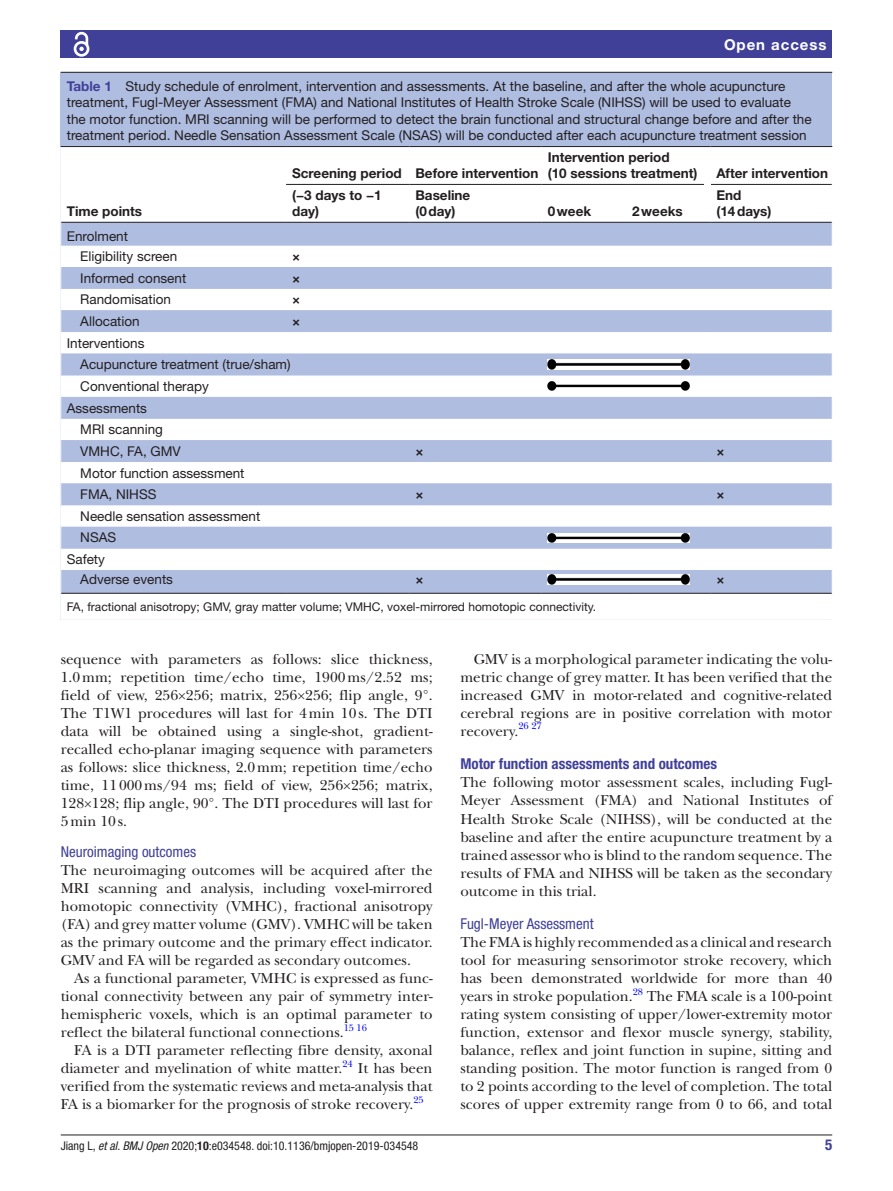
<style>
.page{position:relative;width:893px;height:1191px;background:#fff}
.page>*{position:absolute;margin:0;border:0;box-sizing:border-box;transform-origin:0 0}
.t1{font:15px/18px "New Baskerville";color:#231f20;text-align:justify}
.t2{font:condensed 15px "Helvetica Neue LT Std";color:#414099}
.t3{font:700 condensed 15px "Helvetica Neue LT Std";color:#414099}
.t4{font:700 15px "Helvetica Neue LT Std";letter-spacing:.065em;color:#fff}
.t5{font:13.5px/16.5px "Helvetica Neue LT Std";color:#231f20}
.t6{font:700 13.5px/16.2px "Helvetica Neue LT Std";color:#231f20}
.t7{font:12px "Helvetica Neue LT Std";color:#231f20}
.t8{font:condensed 12px "Helvetica Neue LT Std";color:#231f20}
.t9{font:9.9px "New Baskerville";color:#00f}
.s1{font-weight:700;color:#414099}
.s2{font-style:italic}
.s3{font-weight:700}
</style>
<div class="page">
<hr style="left:61px;top:1134px;width:771px;height:1px;background:#231f20">
<div style="left:61px;top:31px;width:771px;height:27px;background:#414099"></div>
<svg style="left:73px;top:31px;width:17px;height:26px"></svg>
<div style="left:61px;top:73px;width:771px;height:547px;background:#afbde1"></div>
<hr style="left:61px;top:72px;width:771px;height:1px;background:#231f20">
<div style="left:61px;top:147px;width:771px;height:473px;background:#fff"></div>
<svg style="left:61px;top:223px;width:771px;height:370px"></svg>
<hr style="left:61px;top:222px;width:225px;height:1px;background:#231f20">
<hr style="left:61px;top:146px;width:225px;height:1px;background:#231f20">
<hr style="left:286px;top:146px;width:123px;height:1px;background:#231f20">
<hr style="left:409px;top:146px;width:133px;height:1px;background:#231f20">
<hr style="left:542px;top:146px;width:84px;height:1px;background:#231f20">
<hr style="left:626px;top:146px;width:84px;height:1px;background:#231f20">
<hr style="left:710px;top:146px;width:122px;height:1px;background:#231f20">
<hr style="left:286px;top:184px;width:123px;height:1px;background:#231f20">
<hr style="left:286px;top:222px;width:123px;height:1px;background:#231f20">
<hr style="left:409px;top:184px;width:133px;height:1px;background:#231f20">
<hr style="left:409px;top:222px;width:133px;height:1px;background:#231f20">
<hr style="left:542px;top:184px;width:84px;height:1px;background:#231f20">
<hr style="left:542px;top:222px;width:84px;height:1px;background:#231f20">
<hr style="left:626px;top:184px;width:84px;height:1px;background:#231f20">
<hr style="left:626px;top:222px;width:84px;height:1px;background:#231f20">
<hr style="left:710px;top:184px;width:122px;height:1px;background:#231f20">
<hr style="left:710px;top:222px;width:122px;height:1px;background:#231f20">
<hr style="left:286px;top:593px;width:123px;height:1px;background:#231f20">
<hr style="left:409px;top:593px;width:133px;height:1px;background:#231f20">
<hr style="left:542px;top:593px;width:84px;height:1px;background:#231f20">
<hr style="left:626px;top:593px;width:84px;height:1px;background:#231f20">
<hr style="left:710px;top:593px;width:122px;height:1px;background:#231f20">
<hr style="left:61px;top:593px;width:225px;height:1px;background:#231f20">
<svg style="left:60px;top:222px;width:1px;height:398px"></svg>
<img style="left:548px;top:360px;width:142px;height:9px">
<img style="left:548px;top:381px;width:142px;height:10px">
<img style="left:548px;top:533px;width:142px;height:9px">
<img style="left:548px;top:575px;width:142px;height:9px">
<hr style="left:67px;top:610px;width:765px;height:1px;background:#fff">
<svg style="left:704px;top:182px;width:6px;height:5px"></svg>
<p class="t4" style="left:724px;top:35px;width:104px">Open access</p>
<p class="t5" style="left:67px;top:77px;width:746px"><span class="s1">Table 1</span> Study schedule of enrolment, intervention and assessments. At the baseline, and after the whole acupuncture treatment, Fugl-Meyer Assessment (FMA) and National Institutes of Health Stroke Scale (NIHSS) will be used to evaluate the motor function. MRI scanning will be performed to detect the brain functional and structural change before and after the treatment period. Needle Sensation Assessment Scale (NSAS) will be conducted after each acupuncture treatment session</p>
<p class="t6" style="left:67px;top:203px;width:77px">Time points</p>
<p class="t5" style="left:80px;top:226px;width:98px;line-height:20.1px;text-indent:-14px">Enrolment<br>Eligibility screen</p>
<p class="t6" style="left:292px;top:165px;width:248px">Screening period Before intervention</p>
<p class="t6" style="left:292px;top:187px;width:91px">(−3 days to −1 day)</p>
<p class="t6" style="left:415px;top:187px;width:56px">Baseline (0day)</p>
<p class="t6" style="left:548px;top:149px;width:151px">Intervention period<br>(10 sessions treatment)</p>
<p class="t6" style="left:548px;top:203px;width:45px">0week</p>
<p class="t6" style="left:632px;top:203px;width:52px">2weeks</p>
<p class="t6" style="left:292px;top:248px;width:10px">×</p>
<p class="t6" style="left:716px;top:165px;width:113px">After intervention</p>
<p class="t6" style="left:716px;top:187px;width:56px">End (14days)</p>
<p class="t5" style="left:80px;top:269px;width:108px">Informed consent</p>
<p class="t6" style="left:292px;top:269px;width:10px">×</p>
<p class="t5" style="left:80px;top:291px;width:92px">Randomisation</p>
<p class="t6" style="left:292px;top:291px;width:10px">×</p>
<p class="t5" style="left:80px;top:313px;width:61px">Allocation</p>
<p class="t6" style="left:292px;top:313px;width:10px">×</p>
<p class="t5" style="left:67px;top:334px;width:79px">Interventions</p>
<p class="t5" style="left:80px;top:356px;width:212px">Acupuncture treatment (true/sham)</p>
<p class="t5" style="left:80px;top:378px;width:130px">Conventional therapy</p>
<p class="t5" style="left:67px;top:399px;width:82px">Assessments</p>
<p class="t5" style="left:80px;top:421px;width:84px">MRI scanning</p>
<p class="t5" style="left:80px;top:442px;width:102px">VMHC, FA, GMV</p>
<p class="t6" style="left:415px;top:443px;width:10px">×</p>
<p class="t6" style="left:716px;top:443px;width:10px">×</p>
<p class="t5" style="left:80px;top:462px;width:166px;line-height:21.6px">Motor function assessment<br>FMA, NIHSS</p>
<p class="t6" style="left:415px;top:486px;width:10px">×</p>
<p class="t6" style="left:716px;top:486px;width:10px">×</p>
<p class="t5" style="left:80px;top:507px;width:182px">Needle sensation assessment</p>
<p class="t5" style="left:80px;top:529px;width:37px">NSAS</p>
<p class="t5" style="left:67px;top:551px;width:40px">Safety</p>
<p class="t5" style="left:80px;top:571px;width:94px">Adverse events</p>
<p class="t6" style="left:415px;top:571px;width:10px">×</p>
<p class="t6" style="left:716px;top:571px;width:10px">×</p>
<p class="t7" style="left:67px;top:599px;width:531px">FA, fractional anisotropy; GMV, gray matter volume; VMHC, voxel-mirrored homotopic connectivity.</p>
<p class="t1" style="left:61px;top:650px;width:373px">sequence with parameters as follows: slice thickness, 1.0mm; repetition time/echo time, 1900ms/2.52 ms; field of view, 256×256; matrix, 256×256; flip angle, 9°.<br>The T1W1 procedures will last for 4min 10s. The DTI data will be obtained using a single-shot, gradient&shy;recalled echo-planar imaging sequence with parameters as follows: slice thickness, 2.0mm; repetition time/echo time, 11000ms/94 ms; field of view, 256×256; matrix, 128×128; flip angle, 90°. The DTI procedures will last for 5min 10s.</p>
<p class="t2" style="left:61px;top:843px;width:137px">Neuroimaging outcomes</p>
<p class="t1" style="left:61px;top:861px;width:373px">The neuroimaging outcomes will be acquired after the MRI scanning and analysis, including voxel-mirrored homotopic connectivity (VMHC), fractional anisotropy (FA) and grey matter volume (GMV). VMHC will be taken as the primary outcome and the primary effect indicator.<br>GMV and FA will be regarded as secondary outcomes.</p>
<p class="t1" style="left:61px;top:969px;width:373px;text-indent:14px">As a functional parameter, VMHC is expressed as func&shy;tional connectivity between any pair of symmetry inter&shy;hemispheric voxels, which is an optimal parameter to reflect the bilateral functional connections.</p>
<p class="t9" style="left:344px;top:1021px;width:25px">15 16</p>
<p class="t1" style="left:61px;top:1041px;width:373px;text-indent:14px">FA is a DTI parameter reflecting fibre density, axonal diameter and myelination of white matter.</p>
<p class="t9" style="left:342px;top:1057px;width:12px">24</p>
<p class="t1" style="left:61px;top:1059px;width:373px;text-indent:297px">It has been verified from the systematic reviews and meta-analysis that FA is a biomarker for the prognosis of stroke recovery.</p>
<p class="t9" style="left:413px;top:1093px;width:12px">25</p>
<p class="t1" style="left:460px;top:650px;width:373px;text-indent:14px">GMV is a morphological parameter indicating the volu&shy;metric change of grey matter. It has been verified that the increased GMV in motor-related and cognitive-related cerebral regions are in positive correlation with motor recovery.</p>
<p class="t9" style="left:518px;top:720px;width:25px">26 27</p>
<p class="t3" style="left:460px;top:755px;width:258px">Motor function assessments and outcomes</p>
<p class="t1" style="left:460px;top:773px;width:373px">The following motor assessment scales, including Fugl-Meyer Assessment (FMA) and National Institutes of Health Stroke Scale (NIHSS), will be conducted at the baseline and after the entire acupuncture treatment by a trained assessor who is blind to the random sequence. The results of FMA and NIHSS will be taken as the secondary outcome in this trial.</p>
<p class="t2" style="left:460px;top:915px;width:135px">Fugl-Meyer Assessment</p>
<p class="t1" style="left:460px;top:933px;width:373px">The FMA is highly recommended as a clinical and research tool for measuring sensorimotor stroke recovery, which has been demonstrated worldwide for more than 40 years in stroke population.</p>
<p class="t9" style="left:633px;top:985px;width:12px">28</p>
<p class="t1" style="left:460px;top:987px;width:373px;text-indent:186px">The FMA scale is a 100-point rating system consisting of upper/lower-extremity motor function, extensor and flexor muscle synergy, stability, balance, reflex and joint function in supine, sitting and standing position. The motor function is ranged from 0 to 2 points according to the level of completion. The total scores of upper extremity range from 0 to 66, and total</p>
<p class="t8" style="left:61px;top:1138px;width:359px">Jiang L, <span class="s2">et al</span>. <span class="s2">BMJ Open</span> 2020;<span class="s3">10</span>:e034548. doi:10.1136/bmjopen-2019-034548</p>
<p class="t3" style="left:825px;top:1135px;width:9px">5</p>
</div>
